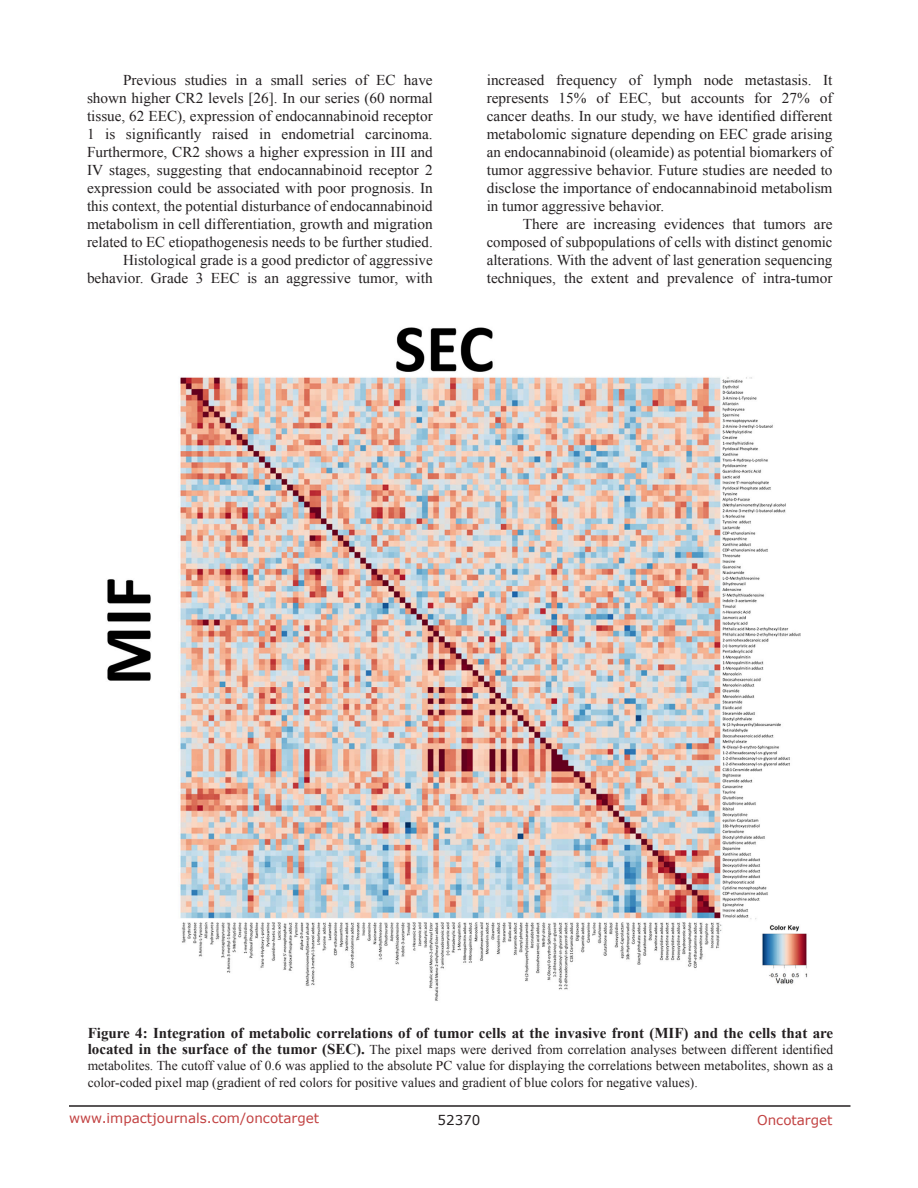
<style>
.page{position:relative;width:918px;height:1188px;background:#fff}
.page>*{position:absolute;margin:0;border:0;box-sizing:border-box;transform-origin:0 0}
.BodyText{font:15px/18px "Times New Roman";color:#231f20;text-align:justify}
.figuretext{font:700 15px "Times New Roman";color:#231f20}
.figuretext-2{font:13.5px/16.2px "Times New Roman";color:#231f20;text-align:justify}
.t1{font:13.5px "Verdana";color:#c24141}
.t2{font:13.5px "Verdana";color:#231f20}
.s1{font-weight:700;font-size:15px}
</style>
<div class="page">
<hr style="left:69px;top:1105px;width:781px;height:2px;background:#231f20">
<img style="left:107px;top:327px;width:701px;height:674px">
<p class="BodyText" style="left:87px;top:71px;width:347px;text-indent:36px">Previous studies in a small series of EC have shown higher CR2 levels [26]. In our series (60 normal tissue, 62 EEC), expression of endocannabinoid receptor 1 is significantly raised in endometrial carcinoma.<br>Furthermore, CR2 shows a higher expression in III and IV stages, suggesting that endocannabinoid receptor 2 expression could be associated with poor prognosis. In this context, the potential disturbance of endocannabinoid metabolism in cell differentiation, growth and migration related to EC etiopathogenesis needs to be further studied.</p>
<p class="BodyText" style="left:87px;top:251px;width:347px;text-align:right">Histological grade is a good predictor of aggressive behavior. Grade 3 EEC is an aggressive tumor, with</p>
<p class="BodyText" style="left:487px;top:71px;width:347px">increased frequency of lymph node metastasis. It represents 15% of EEC, but accounts for 27% of cancer deaths. In our study, we have identified different metabolomic signature depending on EEC grade arising an endocannabinoid (oleamide) as potential biomarkers of tumor aggressive behavior. Future studies are needed to disclose the importance of endocannabinoid metabolism in tumor aggressive behavior.</p>
<p class="BodyText" style="left:487px;top:215px;width:347px;text-indent:36px">There are increasing evidences that tumors are composed of subpopulations of cells with distinct genomic alterations. With the advent of last generation sequencing techniques, the extent and prevalence of intra-tumor</p>
<p class="figuretext" style="left:88px;top:1023px;width:747px">Figure 4: Integration of metabolic correlations of of tumor cells at the invasive front (MIF) and the cells that are</p>
<p class="figuretext-2" style="left:88px;top:1041px;width:747px"><span class="s1">located in the surface of the tumor (SEC).</span> The pixel maps were derived from correlation analyses between different identified metabolites. The cutoff value of 0.6 was applied to the absolute PC value for displaying the correlations between metabolites, shown as a color-coded pixel map (gradient of red colors for positive values and gradient of blue colors for negative values).</p>
<p class="t1" style="left:69px;top:1109px;width:252px">www.impactjournals.com/oncotarget</p>
<p class="t2" style="left:438px;top:1111px;width:44px">52370</p>
<p class="t1" style="left:757px;top:1111px;width:77px">Oncotarget</p>
</div>
